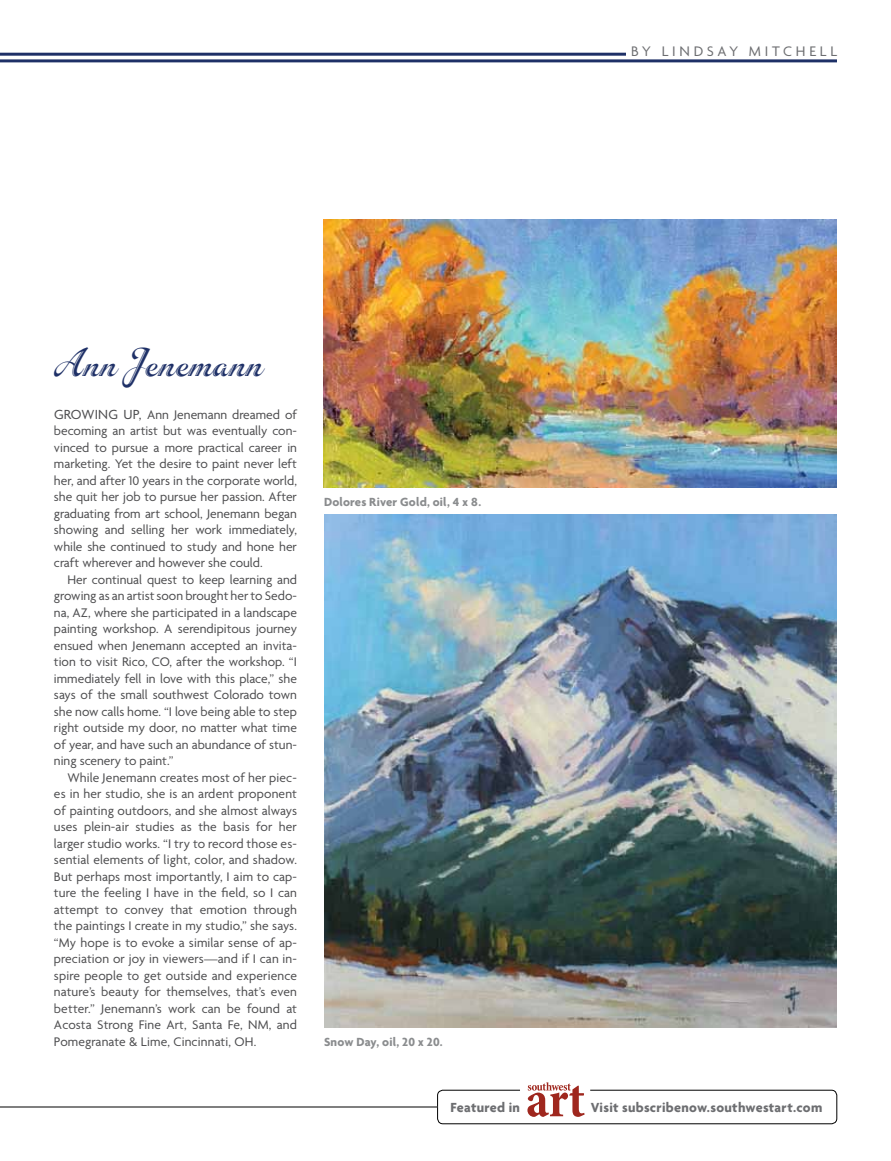
<style>
.page{position:relative;width:891px;height:1161px;background:#fff}
.page>*{position:absolute;margin:0;border:0;box-sizing:border-box;transform-origin:0 0}
.t1{font:42px "Inscription Plain";letter-spacing:.01em;color:#1e3067}
.t2{font:15px "Agenda";color:#6d6e71}
.t3{font:700 14.25px "Agenda";letter-spacing:.02em;color:#6d6e71}
.t4{font:14.25px "Agenda";color:#4d4d4f}
.t5{font:13.5px/16.5px "Agenda";color:#4d4d4f;text-align:justify}
.t6{font:700 12.75px "Agenda";letter-spacing:.015em;color:#8a8c8e}
.s1{font-size:14.25px}
</style>
<div class="page">
<hr style="left:0;top:1107px;width:437px;height:1px;background:#000">
<svg style="left:437px;top:1082px;width:400px;height:42px"></svg>
<img style="left:324px;top:515px;width:513px;height:513px">
<img style="left:324px;top:220px;width:513px;height:268px">
<p class="t2" style="left:631px;top:42px;width:42px">By Linds</p>
<p class="t2" style="left:718px;top:42px;width:59px">ay Mitch</p>
<p class="t2" style="left:809px;top:42px;width:26px">ell</p>
<h1 class="t1" style="left:54px;top:337px;width:212px">Ann Jenemann</h1>
<p class="t5" style="left:54px;top:406px;width:245px;text-indent:70px"><span class="s1">up,</span> Ann Jenemann dreamed of becoming an artist but was eventually con&shy;vinced to pursue a more practical career in marketing. Yet the desire to paint never left her, and after 10 years in the corporate world, she quit her job to pursue her passion. After graduating from art school, Jenemann began showing and selling her work immediately, while she continued to study and hone her craft wherever and however she could.</p>
<p class="t5" style="left:54px;top:571px;width:245px;text-indent:14px">Her continual quest to keep learning and growing as an artist soon brought her to Sedo&shy;na, AZ, where she participated in a landscape painting workshop. A serendipitous journey ensued when Jenemann accepted an invita&shy;tion to visit Rico, CO, after the workshop. “I immediately fell in love with this place,” she says of the small southwest Colorado town she now calls home. “I love being able to step right outside my door, no matter what time of year, and have such an abundance of stun&shy;ning scenery to paint.”</p>
<p class="t5" style="left:54px;top:769px;width:245px;text-indent:14px">While Jenemann creates most of her piec&shy;es in her studio, she is an ardent proponent of painting outdoors, and she almost always uses plein-air studies as the basis for her larger studio works. “I try to record those es&shy;sential elements of light, color, and shadow.<br>But perhaps most importantly, I aim to cap&shy;ture the feeling I have in the field, so I can attempt to convey that emotion through the paintings I create in my studio,” she says. “My hope is to evoke a similar sense of ap&shy;preciation or joy in viewers—and if I can in&shy;spire people to get outside and experience nature’s beauty for themselves, that’s even better.” Jenemann’s work can be found at Acosta Strong Fine Art, Santa Fe, NM, and Pomegranate &amp; Lime, Cincinnati, OH.</p>
<p class="t4" style="left:54px;top:406px;width:38px">Growing</p>
<p class="t6" style="left:324px;top:494px;width:159px">Dolores River Gold, oil, 4 x 8.</p>
<p class="t6" style="left:324px;top:1034px;width:120px">Snow Day, oil, 20 x 20.</p>
<p class="t3" style="left:451px;top:1098px;width:71px">Featured in</p>
<p class="t3" style="left:591px;top:1098px;width:233px">Visit subscribenow.southwestart.com</p>
</div>
